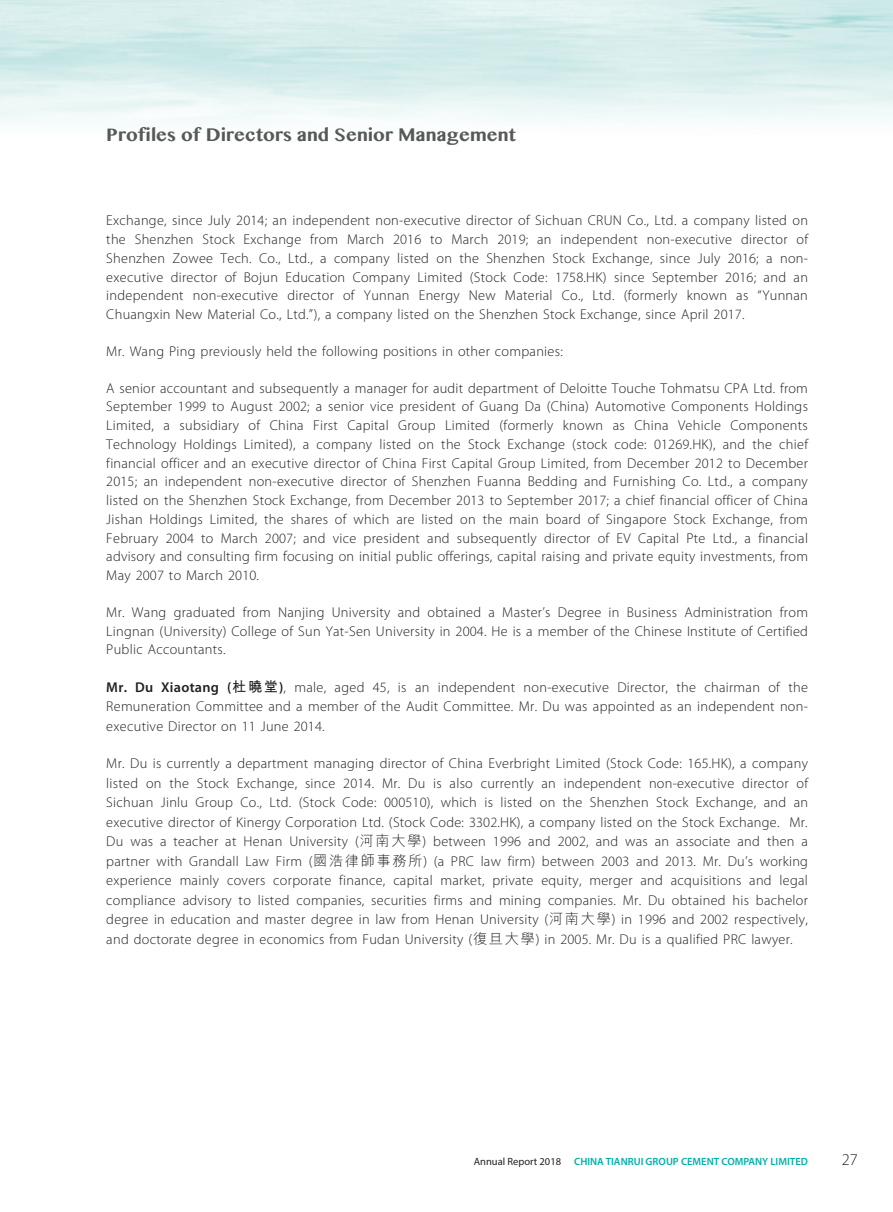
<style>
.page{position:relative;width:893px;height:1212px;background:#fff}
.page>*{position:absolute;margin:0;border:0;box-sizing:border-box;transform-origin:0 0}
.t1{font:700 18px "Myanmar MN";color:#57585a}
.t2{font:300 16.5px "Myriad Pro";color:#231f20}
._01_Body_Text{font:300 14.25px/18.8px "Myriad Pro";letter-spacing:.02em;color:#231f20;text-align:justify}
.t3{font:600 10.5px "Myriad Pro";color:#00b0a9}
.s1{font-weight:600}
.s2{font-family:"M Hei HK";font-weight:700}
.s3{font-family:"M Hei HK"}
.s4{font-weight:400;color:#231f20}
</style>
<div class="page">
<p class="t1" style="left:106px;top:124px;width:411px">Profiles of Directors and Senior Management</p>
<p class="_01_Body_Text" style="left:106px;top:211px;width:703px">Exchange, since July 2014; an independent non-executive director of Sichuan CRUN Co., Ltd. a company listed on the Shenzhen Stock Exchange from March 2016 to March 2019; an independent non-executive director of Shenzhen Zowee Tech. Co., Ltd., a company listed on the Shenzhen Stock Exchange, since July 2016; a non&shy;executive director of Bojun Education Company Limited (Stock Code: 1758.HK) since September 2016; and an independent non-executive director of Yunnan Energy New Material Co., Ltd. (formerly known as “Yunnan Chuangxin New Material Co., Ltd.”), a company listed on the Shenzhen Stock Exchange, since April 2017.</p>
<p class="_01_Body_Text" style="left:106px;top:342px;width:458px">Mr. Wang Ping previously held the following positions in other companies:</p>
<p class="_01_Body_Text" style="left:106px;top:379px;width:703px">A senior accountant and subsequently a manager for audit department of Deloitte Touche Tohmatsu CPA Ltd. from September 1999 to August 2002; a senior vice president of Guang Da (China) Automotive Components Holdings Limited, a subsidiary of China First Capital Group Limited (formerly known as China Vehicle Components Technology Holdings Limited), a company listed on the Stock Exchange (stock code: 01269.HK), and the chief financial officer and an executive director of China First Capital Group Limited, from December 2012 to December 2015; an independent non-executive director of Shenzhen Fuanna Bedding and Furnishing Co. Ltd., a company listed on the Shenzhen Stock Exchange, from December 2013 to September 2017; a chief financial officer of China Jishan Holdings Limited, the shares of which are listed on the main board of Singapore Stock Exchange, from February 2004 to March 2007; and vice president and subsequently director of EV Capital Pte Ltd., a financial advisory and consulting firm focusing on initial public offerings, capital raising and private equity investments, from May 2007 to March 2010.</p>
<p class="_01_Body_Text" style="left:106px;top:603px;width:703px">Mr. Wang graduated from Nanjing University and obtained a Master’s Degree in Business Administration from Lingnan (University) College of Sun Yat-Sen University in 2004. He is a member of the Chinese Institute of Certified Public Accountants.</p>
<p class="_01_Body_Text" style="left:106px;top:678px;width:703px;line-height:19.5px"><span class="s1">Mr. Du Xiaotang (</span><span class="s2">杜曉堂</span><span class="s1">)</span>, male, aged 45, is an independent non-executive Director, the chairman of the Remuneration Committee and a member of the Audit Committee. Mr. Du was appointed as an independent non&shy;executive Director on 11 June 2014.</p>
<p class="_01_Body_Text" style="left:106px;top:754px;width:703px;line-height:19.5px">Mr. Du is currently a department managing director of China Everbright Limited (Stock Code: 165.HK), a company listed on the Stock Exchange, since 2014. Mr. Du is also currently an independent non-executive director of Sichuan Jinlu Group Co., Ltd. (Stock Code: 000510), which is listed on the Shenzhen Stock Exchange, and an executive director of Kinergy Corporation Ltd. (Stock Code: 3302.HK), a company listed on the Stock Exchange. Mr.<br>Du was a teacher at Henan University (<span class="s3">河南大學</span>) between 1996 and 2002, and was an associate and then a partner with Grandall Law Firm (<span class="s3">國浩律師事務所</span>) (a PRC law firm) between 2003 and 2013. Mr. Du’s working experience mainly covers corporate finance, capital market, private equity, merger and acquisitions and legal compliance advisory to listed companies, securities firms and mining companies. Mr. Du obtained his bachelor degree in education and master degree in law from Henan University (<span class="s3">河南大學</span>) in 1996 and 2002 respectively, and doctorate degree in economics from Fudan University (<span class="s3">復旦大學</span>) in 2005. Mr. Du is a qualified PRC lawyer.</p>
<p class="t3" style="left:474px;top:1156px;width:336px"><span class="s4">Annual Report 2018</span> CHINA TIANRUI GROUP CEMENT COMPANY LIMITED</p>
<p class="t2" style="left:842px;top:1150px;width:18px">27</p>
</div>
